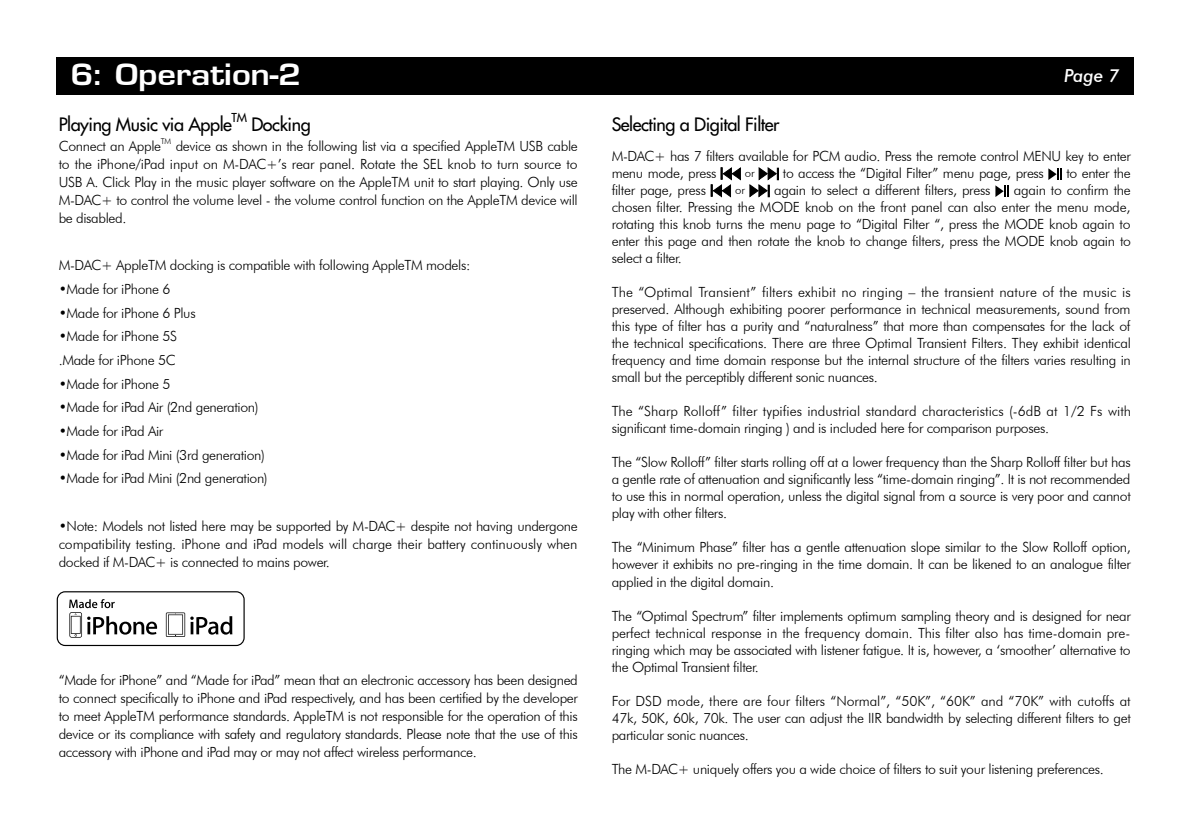
<style>
.page{position:relative;width:1191px;height:840px;background:#fff}
.page>*{position:absolute;margin:0;border:0;box-sizing:border-box;transform-origin:0 0}
.t1{font:32px "Eurostile Ext Bo";letter-spacing:-.005em;color:#fff}
.t2{font:18px "Futura";letter-spacing:-.025em;color:#000}
.t3{font:italic 500 18px "Futura BT";color:#fff}
.t4{font:300 14px/17px "Futura BT";letter-spacing:-.025em;color:#000;text-align:justify}
.t5{font:300 14px/17px "Futura BT";color:#000}
.t6{font:12px "Futura";color:#000}
.t7{font:300 11.4px "Futura BT";color:#000}
</style>
<div class="page">
<div style="left:57px;top:57px;width:1077px;height:37px;background:#000"></div>
<svg style="left:1048px;top:168px;width:14px;height:12px"></svg>
<svg style="left:711px;top:167px;width:30px;height:30px"></svg>
<svg style="left:749px;top:167px;width:29px;height:30px"></svg>
<svg style="left:995px;top:185px;width:14px;height:12px"></svg>
<svg style="left:57px;top:591px;width:188px;height:54px"></svg>
<h1 class="t1" style="left:71px;top:61px;width:232px">6: Operation-2</h1>
<p class="t3" style="left:1064px;top:64px;width:57px">Page 7</p>
<p class="t2" style="left:59px;top:113px;width:175px">Playing Music via Apple</p>
<p class="t6" style="left:232px;top:110px;width:17px">TM</p>
<p class="t2" style="left:251px;top:113px;width:61px">Docking</p>
<p class="t4" style="left:59px;top:136px;width:521px;line-height:18px">Connect an Apple<sup>TM</sup> device as shown in the following list via a specified AppleTM USB cable to the iPhone/iPad input on M-DAC+’s rear panel. Rotate the SEL knob to turn source to USB A. Click Play in the music player software on the AppleTM unit to start playing. Only use M-DAC+ to control the volume level - the volume control function on the AppleTM device will be disabled.</p>
<p class="t4" style="left:59px;top:256px;width:413px">M-DAC+ AppleTM docking is compatible with following AppleTM models:</p>
<p class="t4" style="left:59px;top:280px;width:113px">•Made for iPhone 6</p>
<p class="t4" style="left:59px;top:304px;width:138px">•Made for iPhone 6 Plus</p>
<p class="t4" style="left:59px;top:324px;width:120px;line-height:23.6px">•Made for iPhone 5S .Made for iPhone 5C</p>
<p class="t4" style="left:59px;top:375px;width:113px">•Made for iPhone 5</p>
<p class="t4" style="left:59px;top:398px;width:201px">•Made for iPad Air (2nd generation)</p>
<p class="t4" style="left:59px;top:422px;width:106px">•Made for iPad Air</p>
<p class="t4" style="left:59px;top:446px;width:208px">•Made for iPad Mini (3rd generation)</p>
<p class="t4" style="left:59px;top:469px;width:211px">•Made for iPad Mini (2nd generation)</p>
<p class="t4" style="left:59px;top:516px;width:520px;line-height:18px">•Note: Models not listed here may be supported by M-DAC+ despite not having undergone compatibility testing. iPhone and iPad models will charge their battery continuously when docked if M-DAC+ is connected to mains power.</p>
<p class="t2" style="left:611px;top:113px;width:169px">Selecting a Digital Filter</p>
<p class="t4" style="left:611px;top:147px;width:521px">M-DAC+ has 7 filters available for PCM audio. Press the remote control MENU key to enter menu mode, press</p>
<p class="t7" style="left:745px;top:166px;width:11px">or</p>
<p class="t4" style="left:783px;top:164px;width:263px">to access the “Digital Filter” menu page, press</p>
<p class="t4" style="left:1066px;top:164px;width:66px">to enter the</p>
<p class="t4" style="left:611px;top:181px;width:96px">filter page, press</p>
<p class="t7" style="left:735px;top:183px;width:11px">or</p>
<p class="t4" style="left:774px;top:181px;width:218px">again to select a different filters, press</p>
<p class="t4" style="left:611px;top:181px;width:521px;text-indent:402px">again to confirm the chosen filter. Pressing the MODE knob on the front panel can also enter the menu mode, rotating this knob turns the menu page to “Digital Filter “, press the MODE knob again to enter this page and then rotate the knob to change filters, press the MODE knob again to select a filter.</p>
<p class="t4" style="left:611px;top:283px;width:521px">The “Optimal Transient” filters exhibit no ringing – the transient nature of the music is preserved. Although exhibiting poorer performance in technical measurements, sound from this type of filter has a purity and “naturalness” that more than compensates for the lack of the technical specifications. There are three Optimal Transient Filters. They exhibit identical frequency and time domain response but the internal structure of the filters varies resulting in small but the perceptibly different sonic nuances.</p>
<p class="t5" style="left:611px;top:402px;width:521px">The “Sharp Rolloff” filter typifies industrial standard characteristics (-6dB at 1/2 Fs with significant time-domain ringing ) and is included here for comparison purposes.</p>
<p class="t4" style="left:611px;top:453px;width:520px">The “Slow Rolloff” filter starts rolling off at a lower frequency than the Sharp Rolloff filter but has a gentle rate of attenuation and significantly less “time-domain ringing”. It is not recommended to use this in normal operation, unless the digital signal from a source is very poor and cannot play with other filters.</p>
<p class="t4" style="left:611px;top:538px;width:520px">The “Minimum Phase” filter has a gentle attenuation slope similar to the Slow Rolloff option, however it exhibits no pre-ringing in the time domain. It can be likened to an analogue filter applied in the digital domain.</p>
<p class="t4" style="left:611px;top:606px;width:521px">The “Optimal Spectrum” filter implements optimum sampling theory and is designed for near perfect technical response in the frequency domain. This filter also has time-domain pre&shy;ringing which may be associated with listener fatigue. It is, however, a ‘smoother’ alternative to the Optimal Transient filter.</p>
<p class="t4" style="left:611px;top:691px;width:521px">For DSD mode, there are four filters “Normal”, “50K”, “60K” and “70K” with cutoffs at 47k, 50K, 60k, 70k. The user can adjust the IIR bandwidth by selecting different filters to get particular sonic nuances.</p>
<p class="t4" style="left:611px;top:759px;width:493px">The M-DAC+ uniquely offers you a wide choice of filters to suit your listening preferences.</p>
<p class="t4" style="left:59px;top:670px;width:521px;line-height:18px">“Made for iPhone” and “Made for iPad” mean that an electronic accessory has been designed to connect specifically to iPhone and iPad respectively, and has been certified by the developer to meet AppleTM performance standards. AppleTM is not responsible for the operation of this device or its compliance with safety and regulatory standards. Please note that the use of this accessory with iPhone and iPad may or may not affect wireless performance.</p>
</div>
